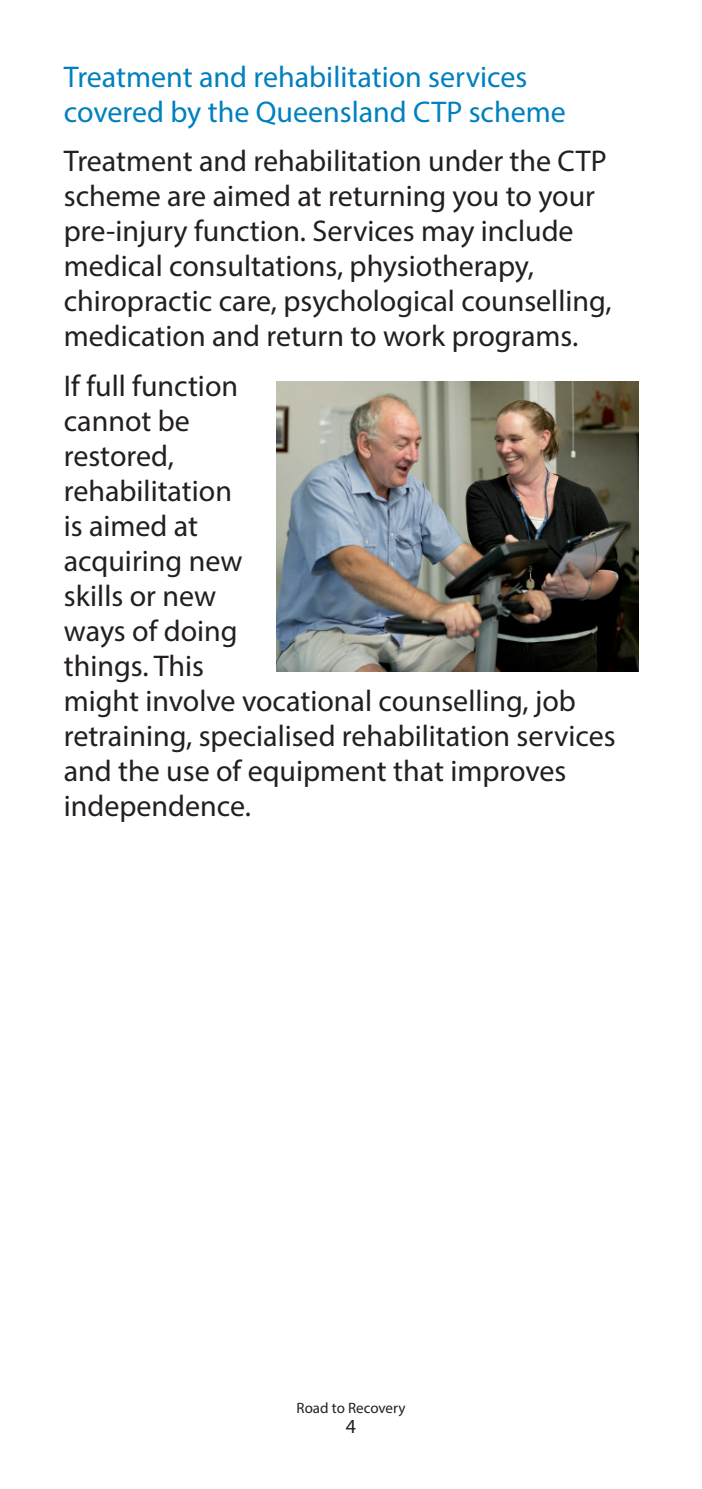
<style>
.page{position:relative;width:702px;height:1489px;background:#fff}
.page>*{position:absolute;margin:0;border:0;box-sizing:border-box;transform-origin:0 0}
._02_Body{font:30px/35px "Myriad Pro";color:#231f20}
._01_Heading_-_Sub{font:30px/35px "Myriad Pro";color:#0080be}
.t1{font:20px "Myriad Pro";color:#231f20}
.t2{font:15px "Myriad Pro";color:#231f20}
</style>
<div class="page">
<img style="left:276px;top:381px;width:362px;height:290px">
<p class="_01_Heading_-_Sub" style="left:64px;top:59px;width:503px">Treatment and rehabilitation services covered by the Queensland CTP scheme</p>
<p class="_02_Body" style="left:64px;top:143px;width:549px">Treatment and rehabilitation under the CTP scheme are aimed at returning you to your pre-injury function. Services may include medical consultations, physiotherapy, chiropractic care, psychological counselling, medication and return to work programs.</p>
<p class="_02_Body" style="left:64px;top:367px;width:553px">If full function<br>cannot be<br>restored,<br>rehabilitation<br>is aimed at<br>acquiring new<br>skills or new<br>ways of doing<br>things. This<br>might involve vocational counselling, job retraining, specialised rehabilitation services and the use of equipment that improves independence.</p>
<p class="t2" style="left:296px;top:1398px;width:110px">Road to Recovery</p>
<p class="t1" style="left:346px;top:1413px;width:12px">4</p>
</div>
